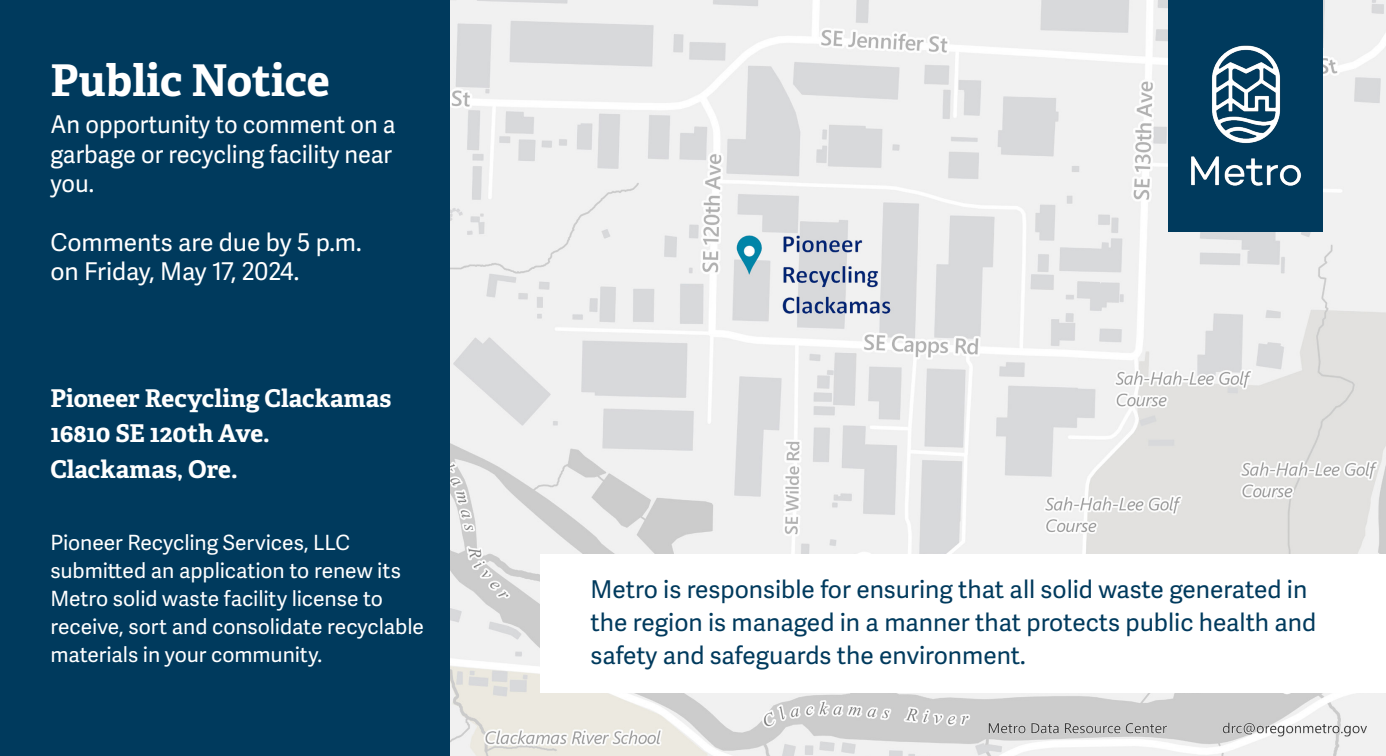
<style>
.page{position:relative;width:1386px;height:756px;background:#fff}
.page>*{position:absolute;margin:0;border:0;box-sizing:border-box;transform-origin:0 0}
.Title_30{font:700 43.75px "Adelle";color:#fff}
.t1{font:24.5px/33.2px "Adelle Sans";color:#003a5d}
.t2{font:24.5px/29.4px "Adelle Sans";color:#fff;scale:.96 1}
.Body_text_-_B_Sans{font:700 24.5px "Adelle";color:#fff}
.t3{font:24.5px/29.4px "Adelle Sans";color:#fff}
.Body_text_-_B_Sans-2{font:21px/28px "Adelle Sans";letter-spacing:-.005em;color:#fff}
</style>
<div class="page">
<img style="left:450px;top:0;width:936px;height:756px">
<div style="left:0;top:0;width:450px;height:756px;background:#003a5d"></div>
<img style="left:1169px;top:0;width:154px;height:231px">
<div style="left:540px;top:554px;width:846px;height:139px;background:#fff"></div>
<p class="Title_30" style="left:50px;top:53px;width:281px">Public Notice</p>
<p class="t2" style="left:50px;top:111px;width:361px">An opportunity to comment on a garbage or recycling facility near you.</p>
<p class="t3" style="left:50px;top:228px;width:313px">Comments are due by 5 p.m. on Friday, May 17, 2024.</p>
<p class="Body_text_-_B_Sans" style="left:50px;top:382px;width:343px">Pioneer Recycling Clackamas</p>
<p class="Body_text_-_B_Sans" style="left:50px;top:418px;width:221px">16810 SE 120th Ave.</p>
<p class="Body_text_-_B_Sans" style="left:50px;top:454px;width:189px">Clackamas, Ore.</p>
<p class="Body_text_-_B_Sans-2" style="left:50px;top:529px;width:375px">Pioneer Recycling Services, LLC submitted an application to renew its Metro solid waste facility license to receive, sort and consolidate recyclable materials in your community.</p>
<p class="t1" style="left:591px;top:573px;width:727px">Metro is responsible for ensuring that all solid waste generated in the region is managed in a manner that protects public health and safety and safeguards the environment.</p>
</div>
